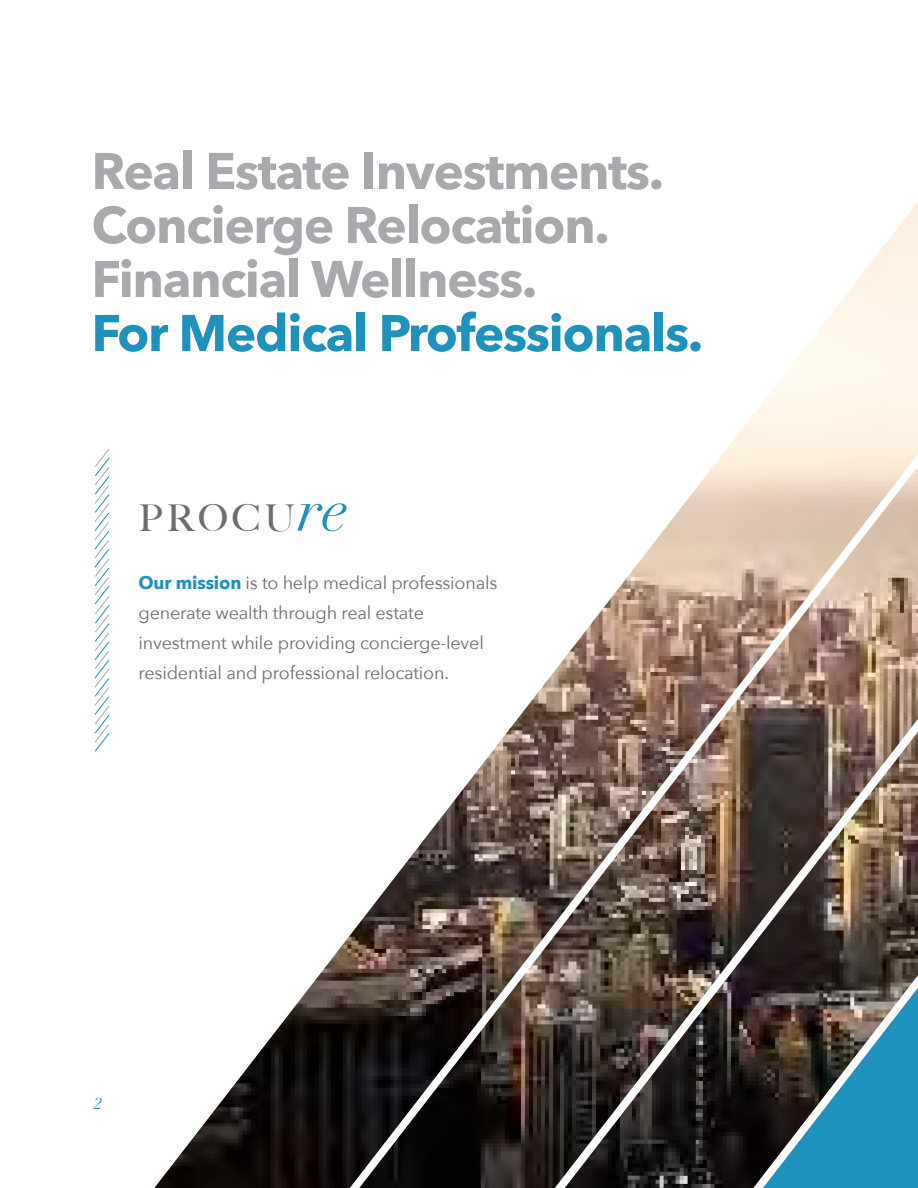
<style>
.page{position:relative;width:918px;height:1188px;background:#fff}
.page>*{position:absolute;margin:0;border:0;box-sizing:border-box;transform-origin:0 0}
.t1{font:italic 61.8px "Didot";color:#1e92bc}
.t2{font:700 51px "Avenir Next";letter-spacing:-.025em;color:#a8a9ad}
.t3{font:700 51px "Avenir Next";letter-spacing:-.025em;color:#1e92bc}
.t4{font:500 36.9px "Big Caslon";letter-spacing:.1em;color:#6c6d70}
.t5{font:18px/30px "Avenir Next";letter-spacing:-.01em;color:#6c6d70}
.t6{font:italic 16.5px "Didot";color:#1e92bc}
.s1{font-weight:700;color:#1e92bc}
</style>
<div class="page">
<img style="left:154px;top:202px;width:764px;height:986px">
<img style="left:565px;top:732px;width:353px;height:456px">
<svg style="left:94px;top:448px;width:16px;height:304px"></svg>
<p class="t2" style="left:92px;top:127px;width:574px">Real Estate Investments.</p>
<p class="t2" style="left:92px;top:181px;width:520px">Concierge Relocation.</p>
<p class="t2" style="left:92px;top:235px;width:447px">Financial Wellness.</p>
<p class="t3" style="left:92px;top:289px;width:613px">For Medical Professionals.</p>
<p class="t4" style="left:138px;top:487px;width:158px">PROCU</p>
<p class="t1" style="left:297px;top:471px;width:53px">re</p>
<p class="t5" style="left:138px;top:567px;width:361px"><span class="s1">Our mission</span> is to help medical professionals generate wealth through real estate investment while providing concierge-level residential and professional relocation.</p>
<p class="t6" style="left:94px;top:1093px;width:9px">2</p>
</div>
